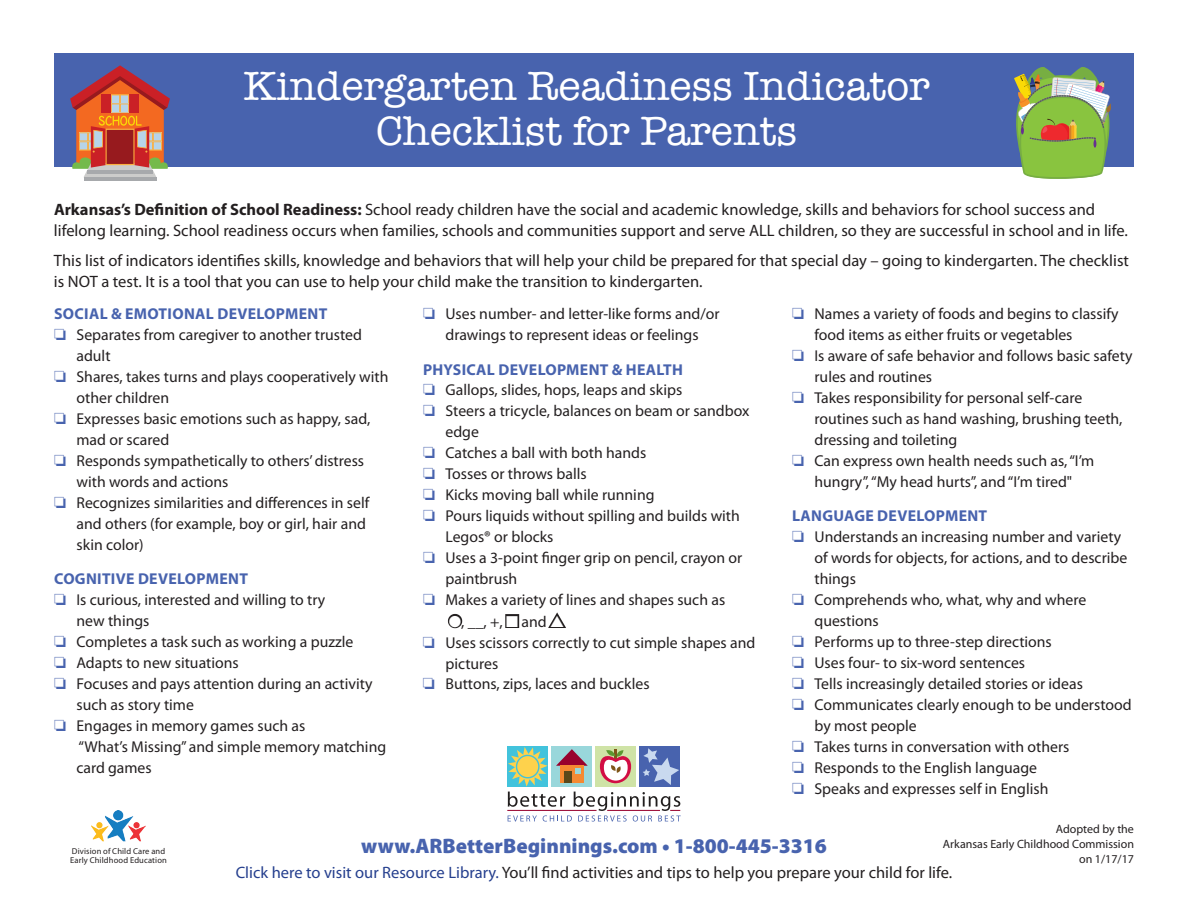
<style>
.page{position:relative;width:1188px;height:918px;background:#fff}
.page>*{position:absolute;margin:0;border:0;box-sizing:border-box;transform-origin:0 0}
.t1{font:42px/45px "American Typewriter";color:#fff;text-align:center}
.t2{font:900 21px "Myriad Pro";color:#4863ae}
.t3{font:16.5px/21px "Myriad Pro";color:#231f20}
.t4{font:15.75px/21px "Myriad Pro";color:#231f20;text-align:center}
.t5{font:700 15.75px "Myriad Pro";letter-spacing:.02em;color:#4863ae}
.t6{font:12px/15px "Myriad Pro";color:#231f20;text-align:right}
.t7{font:8.55px/9.6px "Myriad Pro";letter-spacing:.02em;color:#231f20}
.s1{font-weight:700}
.s2{color:#4863ae}
.s3{color:#fff}
.s4{color:#253f8e}
</style>
<div class="page">
<div style="left:54px;top:53px;width:1080px;height:113px;background:#4863ae"></div>
<svg style="left:447px;top:613px;width:16px;height:16px"></svg>
<div style="left:505px;top:614px;width:14px;height:14px;border:3px solid #231f20"></div>
<svg style="left:548px;top:612px;width:18px;height:16px"></svg>
<div style="left:551px;top:746px;width:41px;height:41px;background:#99d7db"></div>
<div style="left:595px;top:746px;width:41px;height:41px;background:#cfe3a6"></div>
<div style="left:507px;top:746px;width:41px;height:41px;background:#42c3dc"></div>
<div style="left:640px;top:746px;width:40px;height:41px;background:#4863ae"></div>
<svg style="left:508px;top:747px;width:173px;height:75px"></svg>
<hr style="left:607px;top:810px;width:53px;height:1px;background:#98012d">
<hr style="left:507px;top:810px;width:90px;height:1px;background:#98012d">
<hr style="left:84px;top:177px;width:73px;height:4px;background:#a7a9ac">
<svg style="left:70px;top:65px;width:100px;height:112px"></svg>
<img style="left:91px;top:810px;width:55px;height:32px">
<svg style="left:1010px;top:67px;width:108px;height:112px"></svg>
<div style="left:68px;top:58px;width:23px;height:18px;background:#4863ae"></div>
<h1 class="t1" style="left:244px;top:62px;width:688px">Kindergarten Readiness Indicator<br>Checklist for Parents</h1>
<p class="t3" style="left:54px;top:199px;width:1075px"><span class="s1">ARKANSAS’S DEFINITION OF SCHOOL READINESS:</span> School ready children have the social and academic knowledge, skills and behaviors for school success and lifelong learning. School readiness occurs when families, schools and communities support and serve ALL children, so they are successful in school and in life.</p>
<p class="t3" style="left:54px;top:250px;width:1077px">This list of indicators identifies skills, knowledge and behaviors that will help your child be prepared for that special day – going to kindergarten. The checklist is NOT a test. It is a tool that you can use to help your child make the transition to kindergarten.</p>
<p class="t4" style="left:792px;top:303px;width:328px"><span class="s2">❏</span> Names a variety of foods and begins to classify</p>
<p class="t4" style="left:815px;top:324px;width:260px">food items as either fruits or vegetables</p>
<p class="t4" style="left:792px;top:345px;width:342px"><span class="s2">❏</span> Is aware of safe behavior and follows basic safety</p>
<p class="t4" style="left:815px;top:366px;width:119px">rules and routines</p>
<p class="t4" style="left:792px;top:387px;width:292px"><span class="s2">❏</span> Takes responsibility for personal self-care</p>
<p class="t4" style="left:815px;top:408px;width:310px">routines such as hand washing, brushing teeth,</p>
<p class="t4" style="left:815px;top:429px;width:144px">dressing and toileting</p>
<p class="t4" style="left:792px;top:450px;width:304px"><span class="s2">❏</span> Can express own health needs such as, “I’m</p>
<p class="t4" style="left:815px;top:471px;width:259px">hungry”, “My head hurts”, and “I’m tired"</p>
<p class="t5" style="left:792px;top:506px;width:197px">LANGUAGE DEVELOPMENT</p>
<p class="t4" style="left:792px;top:526px;width:331px"><span class="s2">❏</span> Understands an increasing number and variety</p>
<p class="t4" style="left:815px;top:547px;width:314px">of words for objects, for actions, and to describe</p>
<p class="t4" style="left:815px;top:568px;width:43px">things</p>
<p class="t4" style="left:792px;top:589px;width:296px"><span class="s2">❏</span> Comprehends who, what, why and where</p>
<p class="t4" style="left:815px;top:610px;width:66px">questions</p>
<p class="t4" style="left:792px;top:631px;width:261px"><span class="s2">❏</span> Performs up to three-step directions</p>
<p class="t4" style="left:792px;top:652px;width:235px"><span class="s2">❏</span> Uses four- to six-word sentences</p>
<p class="t4" style="left:792px;top:673px;width:292px"><span class="s2">❏</span> Tells increasingly detailed stories or ideas</p>
<p class="t4" style="left:792px;top:694px;width:341px"><span class="s2">❏</span> Communicates clearly enough to be understood</p>
<p class="t4" style="left:815px;top:715px;width:104px">by most people</p>
<p class="t4" style="left:792px;top:736px;width:279px"><span class="s2">❏</span> Takes turns in conversation with others</p>
<p class="t4" style="left:792px;top:757px;width:247px"><span class="s2">❏</span> Responds to the English language</p>
<p class="t4" style="left:792px;top:778px;width:258px"><span class="s2">❏</span> Speaks and expresses self in English</p>
<p class="t4" style="left:423px;top:303px;width:298px"><span class="s2">❏</span> Uses number- and letter-like forms and/or drawings to represent ideas or feelings</p>
<p class="t5" style="left:423px;top:359px;width:261px">PHYSICAL DEVELOPMENT &amp; HEALTH</p>
<p class="t4" style="left:423px;top:379px;width:261px"><span class="s2">❏</span> Gallops, slides, hops, leaps and skips</p>
<p class="t4" style="left:423px;top:400px;width:328px"><span class="s2">❏</span> Steers a tricycle, balances on beam or sandbox</p>
<p class="t4" style="left:446px;top:421px;width:35px">edge</p>
<p class="t4" style="left:423px;top:442px;width:225px"><span class="s2">❏</span> Catches a ball with both hands</p>
<p class="t4" style="left:423px;top:463px;width:165px"><span class="s2">❏</span> Tosses or throws balls</p>
<p class="t4" style="left:423px;top:484px;width:233px"><span class="s2">❏</span> Kicks moving ball while running</p>
<p class="t4" style="left:423px;top:505px;width:318px"><span class="s2">❏</span> Pours liquids without spilling and builds with</p>
<p class="t4" style="left:446px;top:526px;width:109px">Legos® or blocks</p>
<p class="t4" style="left:423px;top:547px;width:321px"><span class="s2">❏</span> Uses a 3-point finger grip on pencil, crayon or</p>
<p class="t4" style="left:446px;top:568px;width:73px">paintbrush</p>
<p class="t4" style="left:423px;top:589px;width:304px"><span class="s2">❏</span> Makes a variety of lines and shapes such as</p>
<p class="t4" style="left:449px;top:610px;width:117px"><span class="s3">●</span>, __, +, <span class="s3">■</span> and <span class="s3">▲</span></p>
<p class="t4" style="left:423px;top:631px;width:334px"><span class="s2">❏</span> Uses scissors correctly to cut simple shapes and</p>
<p class="t4" style="left:446px;top:652px;width:54px">pictures</p>
<p class="t4" style="left:423px;top:673px;width:228px"><span class="s2">❏</span> Buttons, zips, laces and buckles</p>
<p class="t5" style="left:54px;top:303px;width:275px">SOCIAL &amp; EMOTIONAL DEVELOPMENT</p>
<p class="t4" style="left:54px;top:324px;width:310px"><span class="s2">❏</span> Separates from caregiver to another trusted</p>
<p class="t4" style="left:77px;top:345px;width:36px">adult</p>
<p class="t4" style="left:54px;top:366px;width:336px"><span class="s2">❏</span> Shares, takes turns and plays cooperatively with</p>
<p class="t4" style="left:77px;top:387px;width:94px">other children</p>
<p class="t4" style="left:54px;top:408px;width:318px"><span class="s2">❏</span> Expresses basic emotions such as happy, sad,</p>
<p class="t4" style="left:77px;top:429px;width:94px">mad or scared</p>
<p class="t4" style="left:54px;top:450px;width:312px"><span class="s2">❏</span> Responds sympathetically to others’ distress</p>
<p class="t4" style="left:77px;top:471px;width:154px">with words and actions</p>
<p class="t4" style="left:54px;top:492px;width:317px"><span class="s2">❏</span> Recognizes similarities and differences in self</p>
<p class="t4" style="left:77px;top:513px;width:291px">and others (for example, boy or girl, hair and</p>
<p class="t4" style="left:77px;top:534px;width:69px">skin color)</p>
<p class="t5" style="left:54px;top:569px;width:195px">COGNITIVE DEVELOPMENT</p>
<p class="t4" style="left:54px;top:589px;width:273px"><span class="s2">❏</span> Is curious, interested and willing to try</p>
<p class="t4" style="left:77px;top:610px;width:74px">new things</p>
<p class="t4" style="left:54px;top:631px;width:301px"><span class="s2">❏</span> Completes a task such as working a puzzle</p>
<p class="t4" style="left:54px;top:652px;width:186px"><span class="s2">❏</span> Adapts to new situations</p>
<p class="t4" style="left:54px;top:673px;width:320px"><span class="s2">❏</span> Focuses and pays attention during an activity</p>
<p class="t4" style="left:77px;top:694px;width:119px">such as story time</p>
<p class="t4" style="left:54px;top:715px;width:253px"><span class="s2">❏</span> Engages in memory games such as</p>
<p class="t4" style="left:79px;top:736px;width:309px">“What’s Missing” and simple memory matching</p>
<p class="t4" style="left:77px;top:757px;width:77px">card games</p>
<p class="t7" style="left:70px;top:846px;width:98px">Division of Child Care and<br>Early Childhood Education</p>
<p class="t6" style="left:943px;top:821px;width:193px">Adopted by the<br>Arkansas Early Childhood Commission on 1/17/17</p>
<p class="t3" style="left:236px;top:862px;width:718px"><span class="s4">Click here to visit our Resource Library.</span> You’ll find activities and tips to help you prepare your child for life.</p>
<h2 class="t2" style="left:361px;top:831px;width:467px">www.ARBetterBeginnings.com • 1-800-445-3316</h2>
</div>
